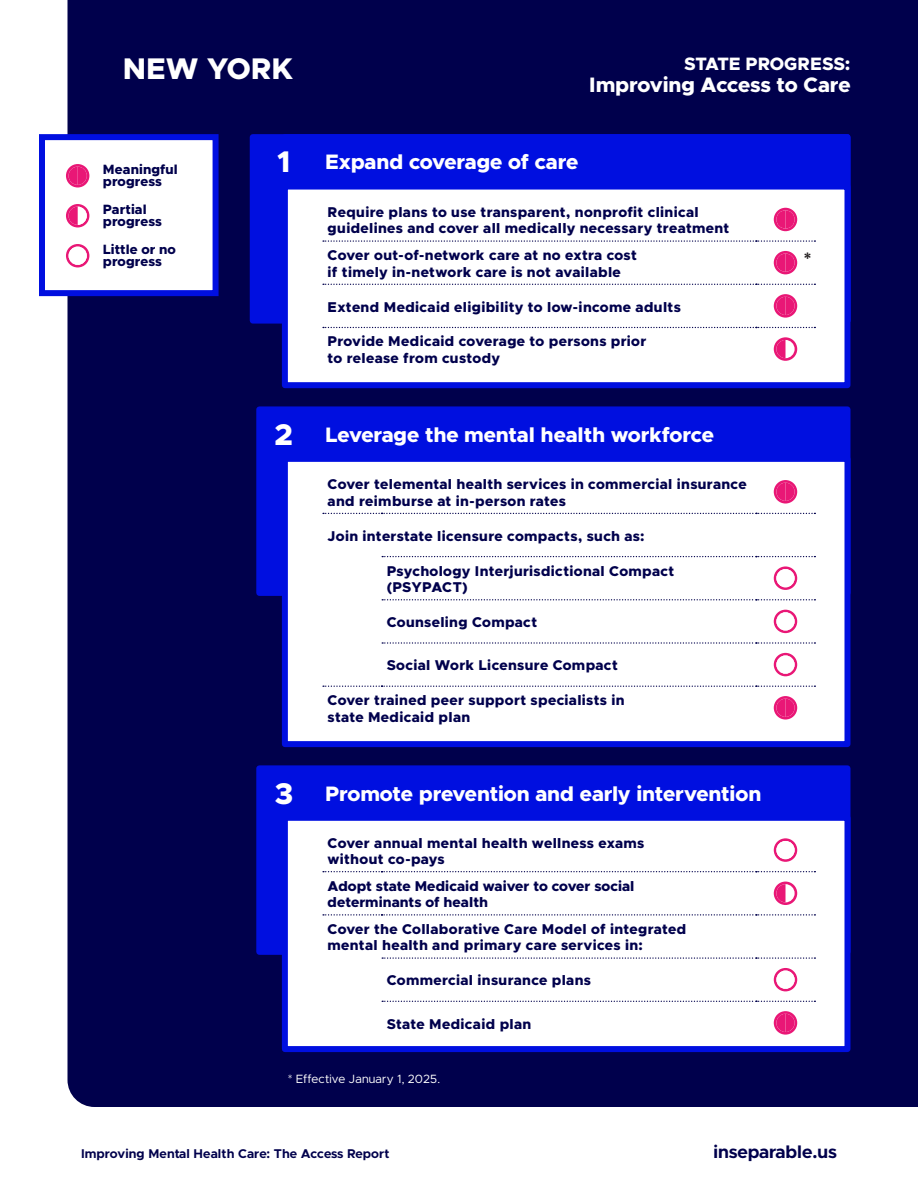
<style>
.page{position:relative;width:918px;height:1188px;background:#fff}
.page>*{position:absolute;margin:0;border:0;box-sizing:border-box;transform-origin:0 0}
.t1{font:800 30px "Metropolis";color:#fff}
.t2{font:800 21px "Metropolis";letter-spacing:-.005em;color:#fff}
.t3{font:800 18px "Metropolis";letter-spacing:-.005em;color:#fff}
.t4{font:700 18px "Metropolis";color:#00004c}
.t5{font:800 18px "Metropolis";color:#231f20}
.t6{font:800 14.25px/16.5px "Metropolis";letter-spacing:.025em;color:#00004c}
.t7{font:800 14.25px/16.5px "Metropolis";letter-spacing:.005em;color:#00004c}
.t8{font:800 13.5px/12px "Metropolis";letter-spacing:.01em;color:#00004c}
.t9{font:700 12.75px "Metropolis";letter-spacing:.01em;color:#00004c}
.P1_-_Body{font:12px "Metropolis";letter-spacing:.015em;color:#fff}
.s1{font-size:30px}
</style>
<div class="page">
<div style="left:68px;top:0;width:850px;height:1107px;background:#00004c"></div>
<div style="left:250px;top:134px;width:600px;height:190px;background:#000fe0"></div>
<div style="left:282px;top:184px;width:568px;height:204px;background:#fff;border:6px solid #000fe0"></div>
<div style="left:256px;top:406px;width:594px;height:190px;background:#000fe0;border:6px solid #000fe0"></div>
<div style="left:282px;top:456px;width:568px;height:291px;background:#fff;border:6px solid #000fe0"></div>
<svg style="left:323px;top:513px;width:492px;height:1px"></svg>
<svg style="left:323px;top:686px;width:492px;height:1px"></svg>
<svg style="left:382px;top:599px;width:433px;height:1px"></svg>
<svg style="left:382px;top:642px;width:433px;height:2px"></svg>
<svg style="left:382px;top:556px;width:433px;height:1px"></svg>
<div style="left:256px;top:765px;width:594px;height:190px;background:#000fe0;border:6px solid #000fe0"></div>
<div style="left:282px;top:815px;width:568px;height:237px;background:#fff;border:6px solid #000fe0"></div>
<svg style="left:323px;top:871px;width:492px;height:1px"></svg>
<svg style="left:323px;top:914px;width:492px;height:2px"></svg>
<svg style="left:382px;top:1001px;width:433px;height:1px"></svg>
<svg style="left:382px;top:957px;width:433px;height:2px"></svg>
<div style="left:39px;top:134px;width:180px;height:162px;background:#fff;border:6px solid #000fe0"></div>
<svg style="left:66px;top:164px;width:23px;height:24px"></svg>
<svg style="left:66px;top:204px;width:23px;height:23px"></svg>
<svg style="left:66px;top:244px;width:23px;height:23px"></svg>
<svg style="left:323px;top:327px;width:492px;height:1px"></svg>
<svg style="left:323px;top:240px;width:492px;height:2px"></svg>
<svg style="left:323px;top:284px;width:492px;height:1px"></svg>
<svg style="left:774px;top:208px;width:23px;height:23px"></svg>
<svg style="left:774px;top:251px;width:23px;height:23px"></svg>
<svg style="left:774px;top:294px;width:23px;height:24px"></svg>
<svg style="left:774px;top:337px;width:23px;height:24px"></svg>
<svg style="left:774px;top:480px;width:23px;height:24px"></svg>
<svg style="left:774px;top:566px;width:23px;height:24px"></svg>
<svg style="left:774px;top:610px;width:23px;height:23px"></svg>
<svg style="left:774px;top:653px;width:23px;height:23px"></svg>
<svg style="left:774px;top:696px;width:23px;height:24px"></svg>
<svg style="left:774px;top:838px;width:23px;height:24px"></svg>
<svg style="left:774px;top:882px;width:23px;height:23px"></svg>
<svg style="left:774px;top:968px;width:23px;height:23px"></svg>
<svg style="left:774px;top:1011px;width:23px;height:24px"></svg>
<p class="t1" style="left:123px;top:50px;width:172px">NEW YORK</p>
<p class="t3" style="left:684px;top:52px;width:168px">STATE PROGRESS:</p>
<h2 class="t2" style="left:589px;top:71px;width:263px">Improving Access to Care</h2>
<p class="t8" style="left:103px;top:163px;width:76px">Meaningful progress</p>
<p class="t8" style="left:103px;top:203px;width:60px">Partial progress</p>
<p class="t8" style="left:103px;top:243px;width:74px">Little or no progress</p>
<h2 class="t2" style="left:277px;top:149px;width:303px"><span class="s1">1</span> Expand coverage of care</h2>
<h1 class="t1" style="left:274px;top:415px;width:21px">2</h1>
<h1 class="t1" style="left:274px;top:774px;width:21px">3</h1>
<p class="t6" style="left:328px;top:204px;width:403px">Require plans to use transparent, nonprofit clinical guidelines and cover all medically necessary treatment</p>
<p class="t6" style="left:328px;top:247px;width:311px">Cover out-of-network care at no extra cost if timely in-network care is not available</p>
<p class="t6" style="left:328px;top:298px;width:355px">Extend Medicaid eligibility to low-income adults</p>
<p class="t6" style="left:328px;top:333px;width:320px">Provide Medicaid coverage to persons prior to release from custody</p>
<h2 class="t2" style="left:325px;top:421px;width:390px">Leverage the mental health workforce</h2>
<p class="t6" style="left:328px;top:476px;width:421px">Cover telemental health services in commercial insurance and reimburse at in-person rates</p>
<p class="t6" style="left:328px;top:528px;width:319px">Join interstate licensure compacts, such as:</p>
<p class="t6" style="left:387px;top:562px;width:289px">Psychology Interjurisdictional Compact (PSYPACT)</p>
<p class="t6" style="left:387px;top:614px;width:152px">Counseling Compact</p>
<p class="t6" style="left:387px;top:657px;width:233px">Social Work Licensure Compact</p>
<p class="t6" style="left:328px;top:692px;width:298px">Cover trained peer support specialists in state Medicaid plan</p>
<h2 class="t2" style="left:325px;top:780px;width:438px">Promote prevention and early intervention</h2>
<p class="t6" style="left:328px;top:834px;width:318px">Cover annual mental health wellness exams without co-pays</p>
<p class="t7" style="left:328px;top:878px;width:308px">Adopt state Medicaid waiver to cover social determinants of health</p>
<p class="t6" style="left:328px;top:921px;width:360px">Cover the Collaborative Care Model of integrated mental health and primary care services in:</p>
<p class="t6" style="left:387px;top:972px;width:206px">Commercial insurance plans</p>
<p class="t6" style="left:387px;top:1015px;width:146px">State Medicaid plan</p>
<p class="P1_-_Body" style="left:288px;top:1072px;width:154px">* Effective January 1, 2025.</p>
<p class="t5" style="left:804px;top:248px;width:9px">*</p>
<p class="t9" style="left:81px;top:1145px;width:310px">Improving Mental Health Care: The Access Report</p>
<p class="t4" style="left:713px;top:1140px;width:125px">inseparable.us</p>
</div>
